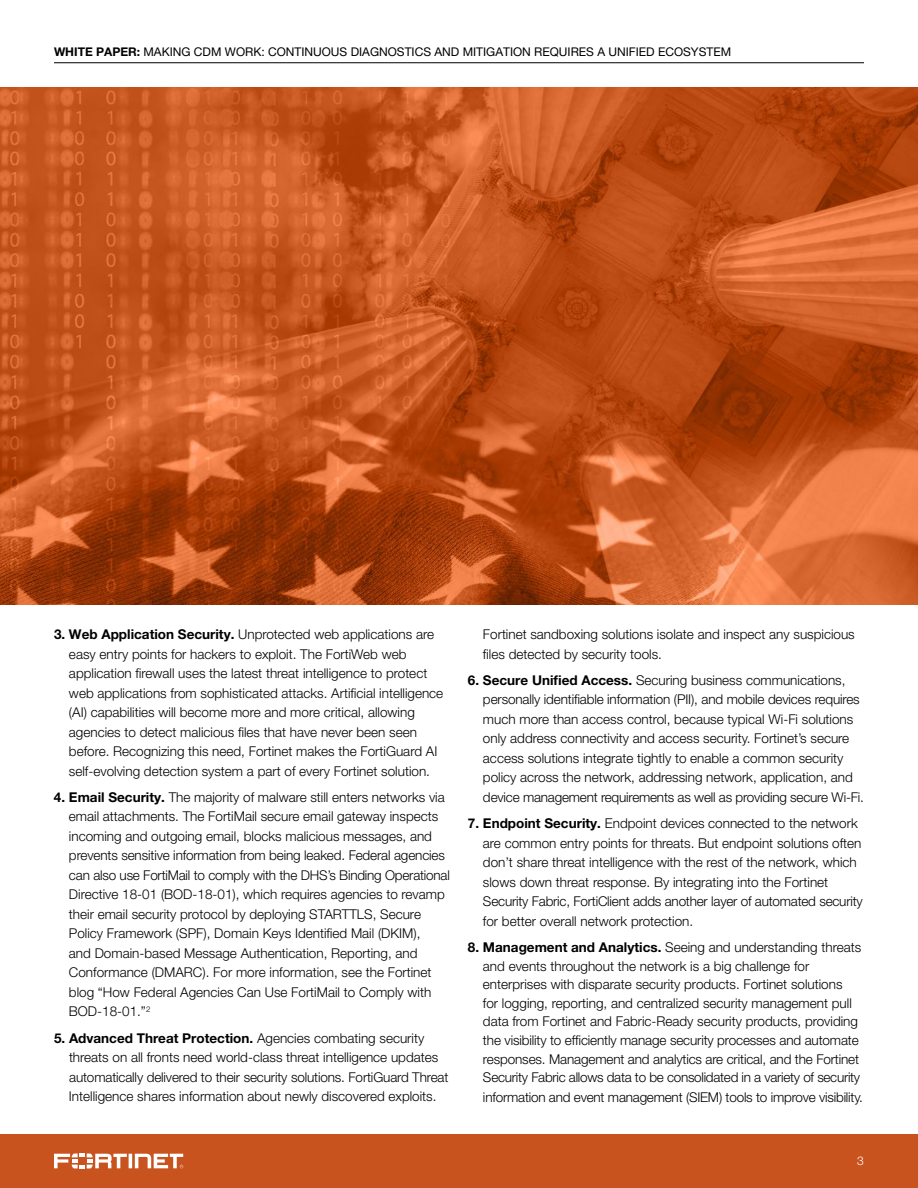
<style>
.page{position:relative;width:918px;height:1188px;background:#fff}
.page>*{position:absolute;margin:0;border:0;box-sizing:border-box;transform-origin:0 0}
.t1{font:300 13.5px/19.5px "Helvetica Neue LT Pro";color:#000}
.t2{font:12px "Helvetica Neue LT Pro";color:#000}
.t3{font:300 12px "Helvetica Neue LT Pro";color:#fff}
.s1{font-weight:700}
</style>
<div class="page">
<div style="left:0;top:1134px;width:918px;height:54px;background:#c8531f"></div>
<svg style="left:54px;top:1154px;width:129px;height:14px"></svg>
<hr style="left:54px;top:63px;width:810px;height:1px;background:#000">
<img style="left:0;top:88px;width:918px;height:517px">
<p class="t2" style="left:54px;top:44px;width:677px"><span class="s1">White Paper:</span> MAKING CDM WORK: CONTINUOUS DIAGNOSTICS AND MITIGATION REQUIRES A UNIFIED ECOSYSTEM</p>
<p class="t1" style="left:69px;top:624px;width:376px;text-indent:-15px"><span class="s1">3. Web Application Security.</span> Unprotected web applications are easy entry points for hackers to exploit. The FortiWeb web application firewall uses the latest threat intelligence to protect web applications from sophisticated attacks. Artificial intelligence (AI) capabilities will become more and more critical, allowing agencies to detect malicious files that have never been seen before. Recognizing this need, Fortinet makes the FortiGuard AI self-evolving detection system a part of every Fortinet solution.</p>
<p class="t1" style="left:69px;top:787px;width:382px;text-indent:-15px"><span class="s1">4. Email Security.</span> The majority of malware still enters networks via email attachments. The FortiMail secure email gateway inspects incoming and outgoing email, blocks malicious messages, and prevents sensitive information from being leaked. Federal agencies can also use FortiMail to comply with the DHS’s Binding Operational Directive 18-01 (BOD-18-01), which requires agencies to revamp their email security protocol by deploying STARTTLS, Secure Policy Framework (SPF), Domain Keys Identified Mail (DKIM),<br>and Domain-based Message Authentication, Reporting, and Conformance (DMARC). For more information, see the Fortinet blog “How Federal Agencies Can Use FortiMail to Comply with BOD-18-01.”<sup>2</sup></p>
<p class="t1" style="left:69px;top:1028px;width:381px;text-indent:-15px"><span class="s1">5. Advanced Threat Protection.</span> Agencies combating security threats on all fronts need world-class threat intelligence updates automatically delivered to their security solutions. FortiGuard Threat Intelligence shares information about newly discovered exploits.</p>
<p class="t1" style="left:483px;top:624px;width:373px">Fortinet sandboxing solutions isolate and inspect any suspicious files detected by security tools.</p>
<p class="t1" style="left:483px;top:670px;width:382px;text-indent:-15px"><span class="s1">6. Secure Unified Access.</span> Securing business communications, personally identifiable information (PII), and mobile devices requires much more than access control, because typical Wi-Fi solutions only address connectivity and access security. Fortinet’s secure access solutions integrate tightly to enable a common security policy across the network, addressing network, application, and device management requirements as well as providing secure Wi-Fi.</p>
<p class="t1" style="left:483px;top:813px;width:381px;text-indent:-15px"><span class="s1">7. Endpoint Security.</span> Endpoint devices connected to the network are common entry points for threats. But endpoint solutions often don’t share threat intelligence with the rest of the network, which slows down threat response. By integrating into the Fortinet Security Fabric, FortiClient adds another layer of automated security for better overall network protection.</p>
<p class="t1" style="left:483px;top:937px;width:381px;line-height:18.8px;text-indent:-15px"><span class="s1">8. Management and Analytics.</span> Seeing and understanding threats and events throughout the network is a big challenge for enterprises with disparate security products. Fortinet solutions<br>for logging, reporting, and centralized security management pull data from Fortinet and Fabric-Ready security products, providing the visibility to efficiently manage security processes and automate responses. Management and analytics are critical, and the Fortinet Security Fabric allows data to be consolidated in a variety of security information and event management (SIEM) tools to improve visibility.</p>
<p class="t3" style="left:857px;top:1154px;width:8px">3</p>
</div>
